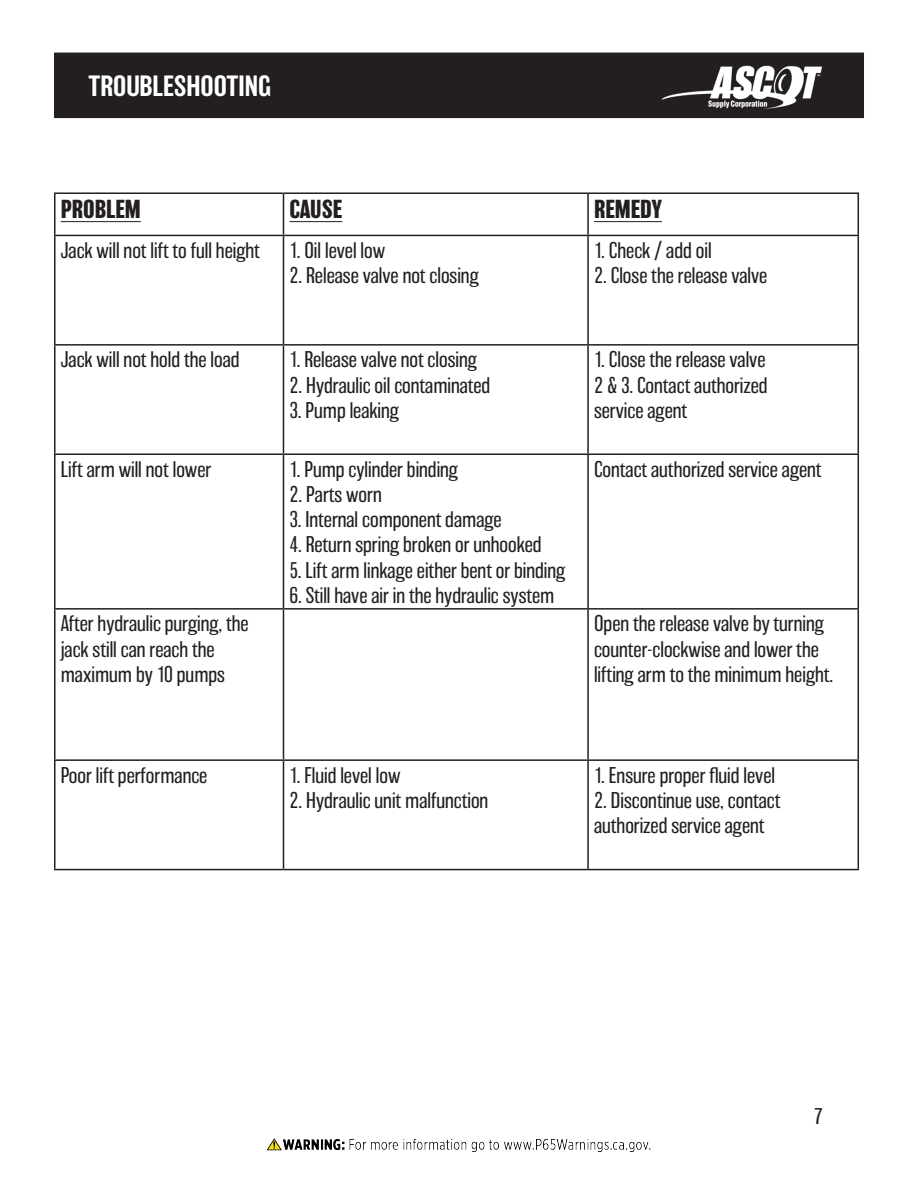
<style>
.page{position:relative;width:918px;height:1188px;background:#fff}
.page>*{position:absolute;margin:0;border:0;box-sizing:border-box;transform-origin:0 0}
.t1{font:500 27px "Balboa";color:#fff}
.t2{font:700 24px "Balboa";color:#231f20}
.t3{font:200 21px/25.2px "Balboa";color:#231f20}
</style>
<div class="page">
<div style="left:54px;top:53px;width:810px;height:65px;background:#231f20"></div>
<img style="left:266px;top:1139px;width:385px;height:13px">
<img style="left:661px;top:65px;width:161px;height:44px">
<hr style="left:54px;top:192px;width:230px;height:2px;background:#231f20">
<hr style="left:54px;top:194px;width:2px;height:41px;background:#231f20">
<hr style="left:284px;top:192px;width:304px;height:2px;background:#231f20">
<hr style="left:283px;top:194px;width:1px;height:41px;background:#231f20">
<hr style="left:588px;top:192px;width:271px;height:2px;background:#231f20">
<hr style="left:587px;top:194px;width:2px;height:41px;background:#231f20">
<hr style="left:858px;top:194px;width:1px;height:41px;background:#231f20">
<hr style="left:54px;top:235px;width:230px;height:1px;background:#231f20">
<hr style="left:54px;top:236px;width:2px;height:108px;background:#231f20">
<hr style="left:284px;top:235px;width:304px;height:1px;background:#231f20">
<hr style="left:283px;top:236px;width:1px;height:108px;background:#231f20">
<hr style="left:588px;top:235px;width:271px;height:1px;background:#231f20">
<hr style="left:587px;top:236px;width:2px;height:108px;background:#231f20">
<hr style="left:858px;top:236px;width:1px;height:108px;background:#231f20">
<hr style="left:54px;top:344px;width:230px;height:2px;background:#231f20">
<hr style="left:54px;top:346px;width:2px;height:107px;background:#231f20">
<hr style="left:284px;top:344px;width:304px;height:2px;background:#231f20">
<hr style="left:283px;top:346px;width:1px;height:107px;background:#231f20">
<hr style="left:588px;top:344px;width:271px;height:2px;background:#231f20">
<hr style="left:587px;top:346px;width:2px;height:107px;background:#231f20">
<hr style="left:858px;top:346px;width:1px;height:107px;background:#231f20">
<hr style="left:54px;top:453px;width:230px;height:2px;background:#231f20">
<hr style="left:54px;top:455px;width:2px;height:153px;background:#231f20">
<hr style="left:284px;top:453px;width:304px;height:2px;background:#231f20">
<hr style="left:283px;top:455px;width:1px;height:153px;background:#231f20">
<hr style="left:588px;top:453px;width:271px;height:2px;background:#231f20">
<hr style="left:587px;top:455px;width:2px;height:153px;background:#231f20">
<hr style="left:858px;top:455px;width:1px;height:153px;background:#231f20">
<hr style="left:54px;top:608px;width:230px;height:2px;background:#231f20">
<hr style="left:54px;top:610px;width:2px;height:149px;background:#231f20">
<hr style="left:284px;top:608px;width:304px;height:2px;background:#231f20">
<hr style="left:283px;top:610px;width:1px;height:149px;background:#231f20">
<hr style="left:588px;top:608px;width:271px;height:2px;background:#231f20">
<hr style="left:587px;top:610px;width:2px;height:149px;background:#231f20">
<hr style="left:858px;top:610px;width:1px;height:149px;background:#231f20">
<hr style="left:54px;top:759px;width:230px;height:2px;background:#231f20">
<hr style="left:54px;top:761px;width:2px;height:108px;background:#231f20">
<hr style="left:284px;top:759px;width:304px;height:2px;background:#231f20">
<hr style="left:283px;top:761px;width:1px;height:108px;background:#231f20">
<hr style="left:588px;top:759px;width:271px;height:2px;background:#231f20">
<hr style="left:587px;top:761px;width:2px;height:108px;background:#231f20">
<hr style="left:858px;top:761px;width:1px;height:108px;background:#231f20">
<hr style="left:54px;top:869px;width:230px;height:1px;background:#231f20">
<hr style="left:284px;top:869px;width:304px;height:1px;background:#231f20">
<hr style="left:588px;top:869px;width:271px;height:1px;background:#231f20">
<hr style="left:61px;top:221px;width:80px;height:1px;background:#231f20">
<hr style="left:290px;top:221px;width:52px;height:1px;background:#231f20">
<hr style="left:594px;top:221px;width:68px;height:1px;background:#231f20">
<p class="t1" style="left:89px;top:71px;width:184px">TROUBLESHOOTING</p>
<p class="t2" style="left:61px;top:196px;width:82px">PROBLEM</p>
<p class="t2" style="left:290px;top:196px;width:54px">CAUSE</p>
<p class="t2" style="left:594px;top:196px;width:70px">REMEDY</p>
<p class="t3" style="left:61px;top:238px;width:201px">Jack will not lift to full height</p>
<p class="t3" style="left:290px;top:238px;width:97px">1. Oil level low</p>
<p class="t3" style="left:290px;top:263px;width:191px">2. Release valve not closing</p>
<p class="t3" style="left:594px;top:238px;width:119px">1. Check / add oil</p>
<p class="t3" style="left:594px;top:263px;width:175px">2. Close the release valve</p>
<p class="t3" style="left:61px;top:347px;width:180px">Jack will not hold the load</p>
<p class="t3" style="left:290px;top:347px;width:189px">1. Release valve not closing</p>
<p class="t3" style="left:290px;top:373px;width:202px">2. Hydraulic oil contaminated</p>
<p class="t3" style="left:290px;top:398px;width:111px">3. Pump leaking</p>
<p class="t3" style="left:61px;top:457px;width:152px">Lift arm will not lower</p>
<p class="t3" style="left:290px;top:457px;width:170px">1. Pump cylinder binding</p>
<p class="t3" style="left:290px;top:482px;width:94px">2. Parts worn</p>
<p class="t3" style="left:290px;top:507px;width:214px">3. Internal component damage</p>
<p class="t3" style="left:290px;top:532px;width:254px">4. Return spring broken or unhooked</p>
<p class="t3" style="left:290px;top:558px;width:277px">5. Lift arm linkage either bent or binding</p>
<p class="t3" style="left:290px;top:583px;width:267px">6. Still have air in the hydraulic system</p>
<p class="t3" style="left:594px;top:347px;width:175px;text-align:justify">1. Close the release valve 2 &amp; 3. Contact authorized service agent</p>
<p class="t3" style="left:594px;top:457px;width:229px">Contact authorized service agent</p>
<p class="t3" style="left:61px;top:611px;width:190px">After hydraulic purging, the jack still can reach the maximum by 10 pumps</p>
<p class="t3" style="left:594px;top:611px;width:241px">Open the release valve by turning counter-clockwise and lower the lifting arm to the minimum height.</p>
<p class="t3" style="left:61px;top:763px;width:148px">Poor lift performance</p>
<p class="t3" style="left:290px;top:763px;width:112px">1. Fluid level low</p>
<p class="t3" style="left:290px;top:788px;width:200px">2. Hydraulic unit malfunction</p>
<p class="t3" style="left:594px;top:763px;width:182px">1. Ensure proper fluid level</p>
<p class="t3" style="left:594px;top:788px;width:188px">2. Discontinue use, contact authorized service agent</p>
<p class="t3" style="left:814px;top:1104px;width:10px">7</p>
</div>
